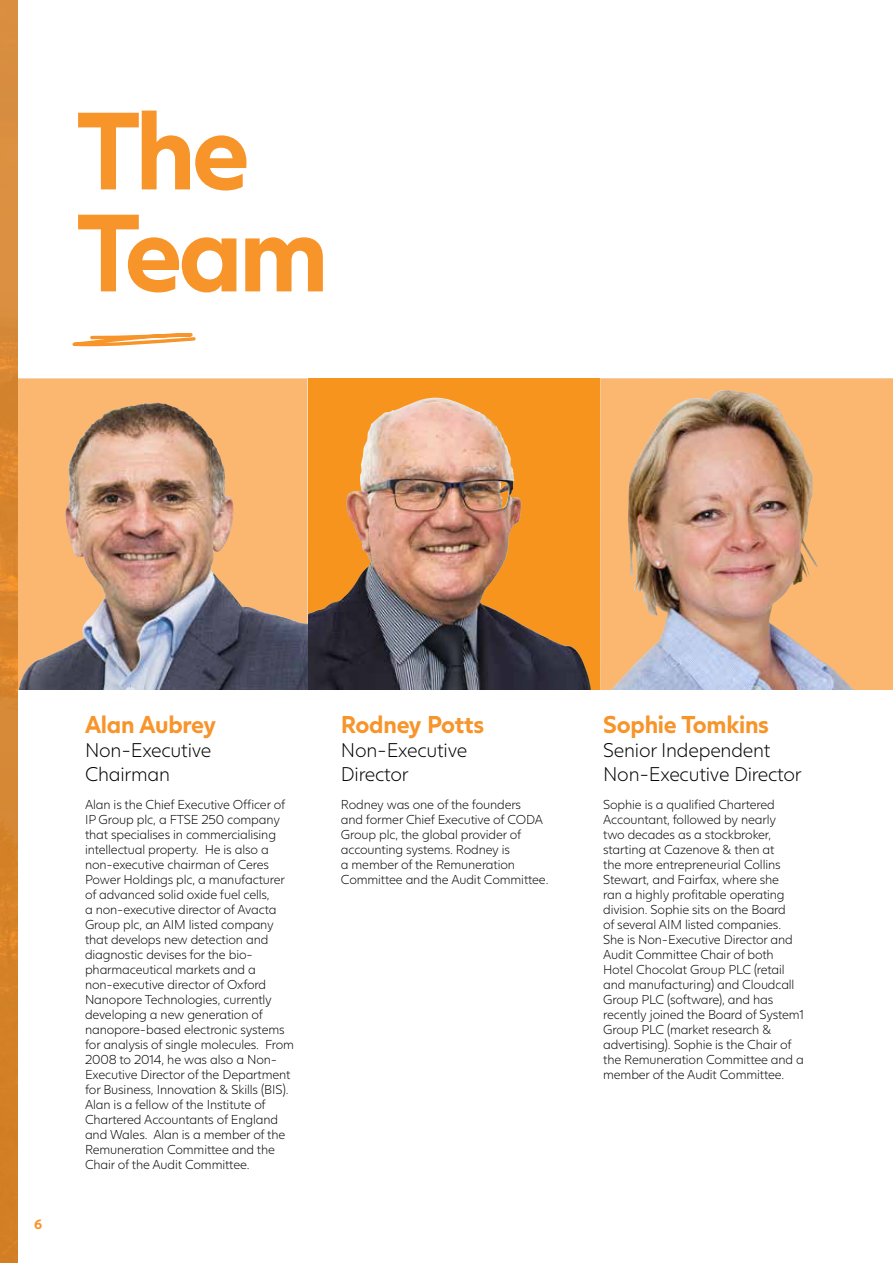
<style>
.page{position:relative;width:893px;height:1263px;background:#fff}
.page>*{position:absolute;margin:0;border:0;box-sizing:border-box;transform-origin:0 0}
.t1{font:700 108px/102px "Juli Sans";letter-spacing:-.04em;color:#f7942a}
.t2{font:700 24px "Juli Sans";letter-spacing:-.01em;color:#f7942a}
.t3{font:300 19.5px/24px "Juli Sans";letter-spacing:-.01em;color:#000}
.t4{font:700 13.5px "Juli Sans";color:#f7942a}
.t5{font:300 12.75px/15px "Juli Sans";letter-spacing:-.01em;color:#000}
</style>
<div class="page">
<img style="left:307px;top:378px;width:293px;height:311px">
<svg style="left:500px;top:482px;width:9px;height:26px"></svg>
<img style="left:17px;top:378px;width:290px;height:311px">
<img style="left:600px;top:378px;width:293px;height:311px">
<img style="left:0;top:0;width:17px;height:1263px">
<svg style="left:72px;top:333px;width:124px;height:14px"></svg>
<h1 class="t1" style="left:77px;top:87px;width:254px">The<br>Team</h1>
<p class="t4" style="left:34px;top:1213px;width:10px">6</p>
<h2 class="t2" style="left:85px;top:705px;width:133px">Alan Aubrey</h2>
<h3 class="t3" style="left:85px;top:737px;width:128px">Non-Executive<br>Chairman</h3>
<p class="t5" style="left:85px;top:796px;width:210px">Alan is the Chief Executive Officer of IP Group plc, a FTSE 250 company that specialises in commercialising intellectual property. He is also a non-executive chairman of Ceres Power Holdings plc, a manufacturer of advanced solid oxide fuel cells,<br>a non-executive director of Avacta Group plc, an AIM listed company that develops new detection and diagnostic devises for the bio&shy;pharmaceutical markets and a non-executive director of Oxford Nanopore Technologies, currently developing a new generation of nanopore-based electronic systems for analysis of single molecules. From 2008 to 2014, he was also a Non-Executive Director of the Department for Business, Innovation &amp; Skills (BIS).<br>Alan is a fellow of the Institute of Chartered Accountants of England and Wales. Alan is a member of the Remuneration Committee and the Chair of the Audit Committee.</p>
<h2 class="t2" style="left:341px;top:705px;width:145px">Rodney Potts</h2>
<h3 class="t3" style="left:341px;top:737px;width:128px">Non-Executive<br>Director</h3>
<p class="t5" style="left:341px;top:796px;width:209px">Rodney was one of the founders<br>and former Chief Executive of CODA<br>Group plc, the global provider of accounting systems. Rodney is<br>a member of the Remuneration<br>Committee and the Audit Committee.</p>
<h2 class="t2" style="left:603px;top:705px;width:167px">Sophie Tomkins</h2>
<h3 class="t3" style="left:603px;top:737px;width:200px">Senior Independent<br>Non-Executive Director</h3>
<p class="t5" style="left:603px;top:796px;width:202px">Sophie is a qualified Chartered<br>Accountant, followed by nearly<br>two decades as a stockbroker, starting at Cazenove &amp; then at<br>the more entrepreneurial Collins<br>Stewart, and Fairfax, where she<br>ran a highly profitable operating division. Sophie sits on the Board<br>of several AIM listed companies.<br>She is Non-Executive Director and<br>Audit Committee Chair of both<br>Hotel Chocolat Group PLC (retail and manufacturing) and Cloudcall<br>Group PLC (software), and has recently joined the Board of System1<br>Group PLC (market research &amp; advertising). Sophie is the Chair of the Remuneration Committee and a member of the Audit Committee.</p>
</div>
